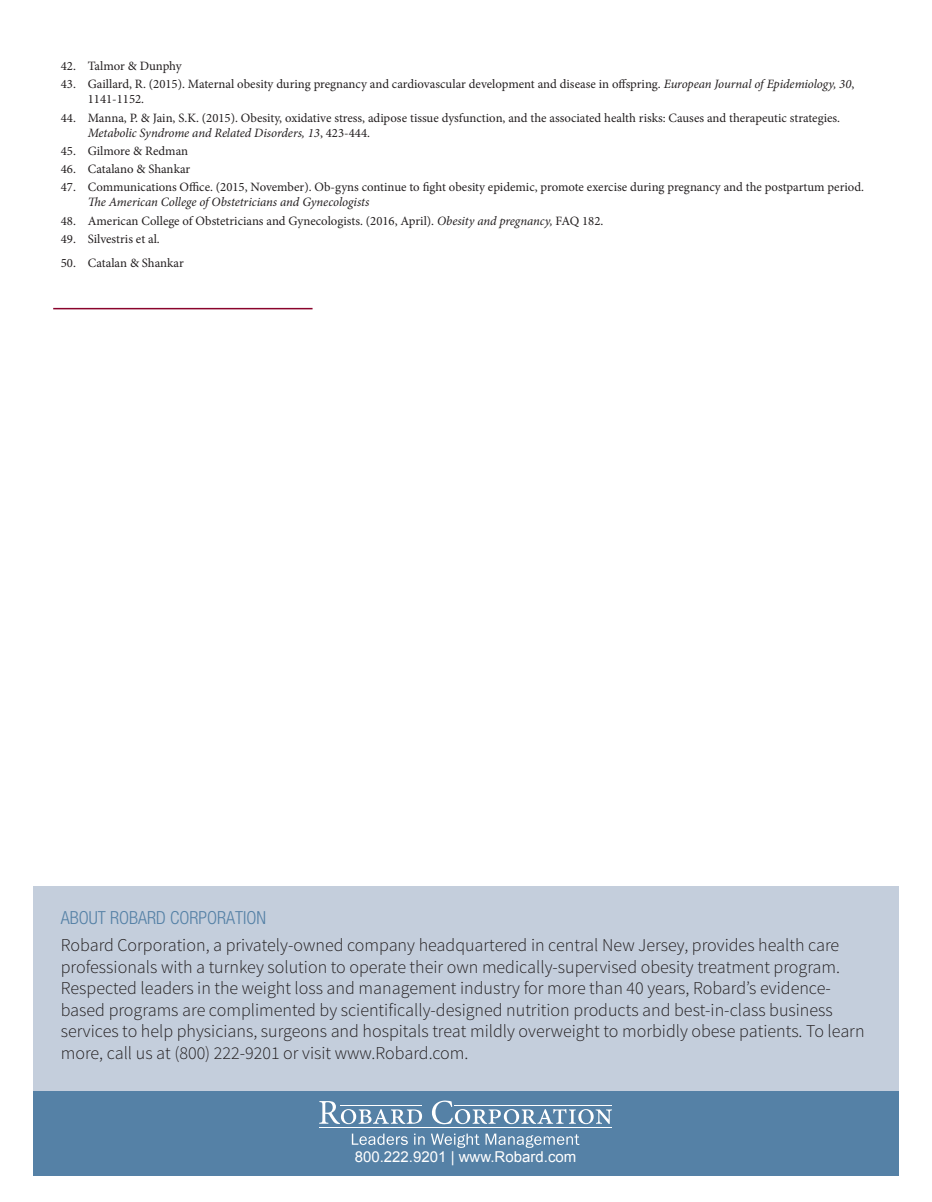
<style>
.page{position:relative;width:932px;height:1202px;background:#fff}
.page>*{position:absolute;margin:0;border:0;box-sizing:border-box;transform-origin:0 0}
.Body{font:300 18px/21.6px "Source Sans Pro";color:#231f20}
.References{font:300 condensed 18px "Helvetica Neue";color:#5581a6}
.t1{font:15px "Arial";color:#fff}
.t2{font:12.75px/15px "Minion Pro";color:#231f20}
.s1{font-style:italic}
</style>
<div class="page">
<div style="left:33px;top:886px;width:865px;height:222px;background:#c4cedc"></div>
<div style="left:33px;top:1091px;width:865px;height:85px;background:#5581a6"></div>
<svg style="left:319px;top:1101px;width:103px;height:23px"></svg>
<svg style="left:432px;top:1100px;width:180px;height:24px"></svg>
<hr style="left:319px;top:1127px;width:293px;height:1px;background:#fff">
<hr style="left:341px;top:1105px;width:81px;height:1px;background:#fff">
<hr style="left:455px;top:1105px;width:157px;height:1px;background:#fff">
<svg style="left:352px;top:1133px;width:56px;height:12px"></svg>
<svg style="left:414px;top:1133px;width:10px;height:11px"></svg>
<svg style="left:431px;top:1133px;width:48px;height:14px"></svg>
<svg style="left:485px;top:1133px;width:94px;height:14px"></svg>
<hr style="left:53px;top:308px;width:259px;height:1px;background:#8a032c">
<p class="t2" style="left:61px;top:59px;width:122px">42. Talmor &amp; Dunphy</p>
<p class="t2" style="left:88px;top:77px;width:768px;text-indent:-27px">43. Gaillard, R. (2015). Maternal obesity during pregnancy and cardiovascular development and disease in offspring. <span class="s1">European Journal of Epidemiology, 30</span>,<br>1141-1152.</p>
<p class="t2" style="left:88px;top:110px;width:754px;text-indent:-27px">44. Manna, P. &amp; Jain, S.K. (2015). Obesity, oxidative stress, adipose tissue dysfunction, and the associated health risks: Causes and therapeutic strategies.<br><span class="s1">Metabolic Syndrome and Related Disorders, 13</span>, 423-444.</p>
<p class="t2" style="left:61px;top:143px;width:129px">45. Gilmore &amp; Redman</p>
<p class="t2" style="left:61px;top:161px;width:131px">46. Catalano &amp; Shankar</p>
<p class="t2" style="left:88px;top:180px;width:777px;text-indent:-27px">47. Communications Office. (2015, November). Ob-gyns continue to fight obesity epidemic, promote exercise during pregnancy and the postpartum period.<br><span class="s1">The American College of Obstetricians and Gynecologists</span></p>
<p class="t2" style="left:61px;top:213px;width:544px">48. American College of Obstetricians and Gynecologists. (2016, April). <span class="s1">Obesity and pregnancy,</span> FAQ 182.</p>
<p class="t2" style="left:61px;top:231px;width:101px">49. Silvestris et al.</p>
<p class="t2" style="left:61px;top:255px;width:124px">50. Catalan &amp; Shankar</p>
<p class="References" style="left:61px;top:907px;width:207px">ABOUT ROBARD CORPORATION</p>
<p class="Body" style="left:61px;top:934px;width:805px">Robard Corporation, a privately-owned company headquartered in central New Jersey, provides health care professionals with a turnkey solution to operate their own medically-supervised obesity treatment program.<br>Respected leaders in the weight loss and management industry for more than 40 years, Robard’s evidence&shy;based programs are complimented by scientifically-designed nutrition products and best-in-class business services to help physicians, surgeons and hospitals treat mildly overweight to morbidly obese patients. To learn more, call us at (800) 222-9201 or visit www.Robard.com.</p>
<p class="t1" style="left:355px;top:1147px;width:223px">800.222.9201 | www.Robard.com</p>
</div>
